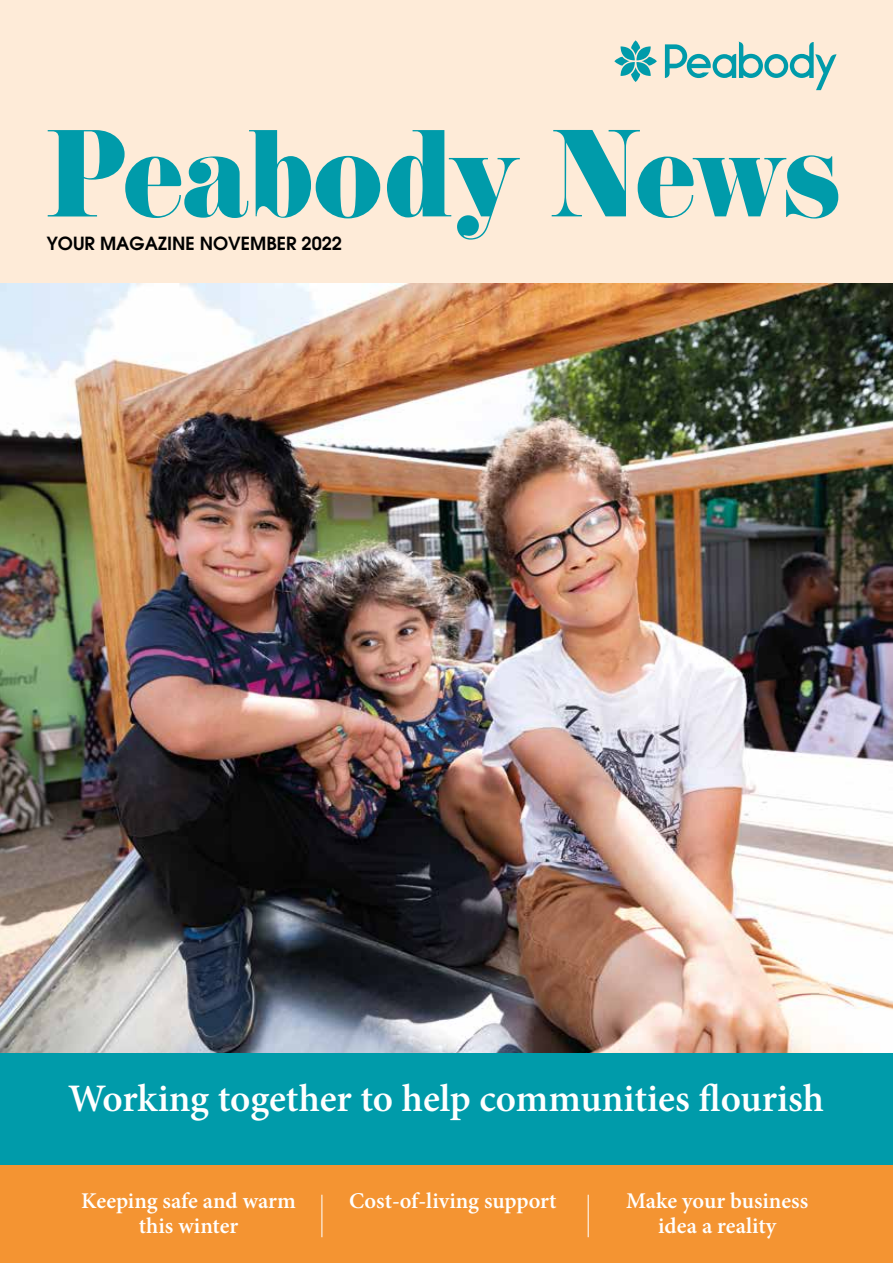
<style>
.page{position:relative;width:893px;height:1263px;background:#fff}
.page>*{position:absolute;margin:0;border:0;box-sizing:border-box;transform-origin:0 0}
.t1{font:108px "Eloquent JF Pro";letter-spacing:-.015em;color:#009baa}
.t2{font:600 39px "Minion Pro";color:#fff}
.t3{font:600 22.5px/25.5px "Minion Pro";color:#fff;text-align:center}
.t4{font:600 18px "ITC Avant Garde Std";color:#000}
</style>
<div class="page">
<div style="left:0;top:0;width:893px;height:1067px;background:#feebd8"></div>
<img style="left:0;top:284px;width:893px;height:769px">
<svg style="left:665px;top:42px;width:171px;height:48px"></svg>
<svg style="left:614px;top:40px;width:43px;height:42px"></svg>
<div style="left:0;top:1053px;width:893px;height:113px;background:#009baa"></div>
<div style="left:0;top:1166px;width:893px;height:97px;background:#f49432"></div>
<hr style="left:321px;top:1195px;width:1px;height:42px;background:#fff">
<hr style="left:588px;top:1195px;width:1px;height:42px;background:#fff">
<h1 class="t1" style="left:45px;top:116px;width:796px">Peabody News</h1>
<p class="t4" style="left:47px;top:231px;width:297px">YOUR MAGAZINE NOVEMBER 2022</p>
<h2 class="t2" style="left:68px;top:1071px;width:757px">Working together to help communities flourish</h2>
<p class="t3" style="left:81px;top:1188px;width:216px">Keeping safe and warm this winter</p>
<p class="t3" style="left:349px;top:1188px;width:209px">Cost-of-living support</p>
<p class="t3" style="left:626px;top:1188px;width:183px">Make your business idea a reality</p>
</div>
